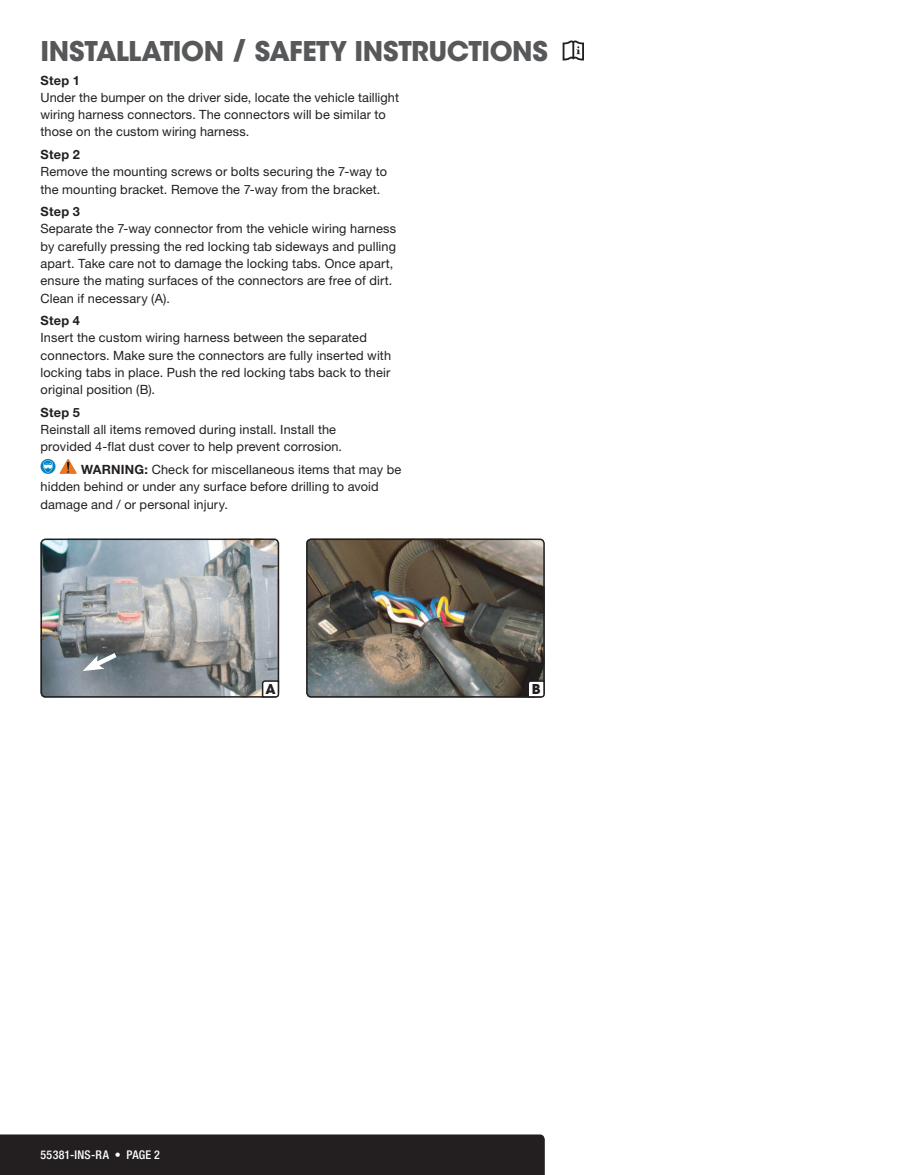
<style>
.page{position:relative;width:905px;height:1175px;background:#fff}
.page>*{position:absolute;margin:0;border:0;box-sizing:border-box;transform-origin:0 0}
.t1{font:700 27px "ITC Avant Garde Std";letter-spacing:-.015em;color:#57585a}
.t2{font:700 13.5px "ITC Avant Garde Std";color:#231f20}
.t3{font:12.75px/17.2px "Helvetica Neue LT Std";letter-spacing:.01em;color:#231f20}
.t4{font:700 12.75px "Helvetica Neue LT Std";letter-spacing:.02em;color:#231f20}
.t5{font:500 condensed 12px "Helvetica Neue LT Std";letter-spacing:.02em;color:#fff}
.s1{font-weight:700}
</style>
<div class="page">
<img style="left:41px;top:541px;width:235px;height:156px">
<div style="left:40px;top:538px;width:239px;height:159px;border:2px solid #231f20;border-radius:4px"></div>
<img style="left:307px;top:539px;width:237px;height:158px">
<div style="left:306px;top:538px;width:238px;height:159px;border:2px solid #231f20;border-radius:4px"></div>
<svg style="left:261px;top:679px;width:19px;height:19px"></svg>
<svg style="left:526px;top:679px;width:19px;height:19px"></svg>
<svg style="left:562px;top:41px;width:22px;height:19px"></svg>
<svg style="left:83px;top:649px;width:39px;height:22px"></svg>
<svg style="left:60px;top:459px;width:17px;height:15px"></svg>
<svg style="left:41px;top:459px;width:14px;height:15px"></svg>
<svg style="left:43px;top:460px;width:10px;height:12px"></svg>
<div style="left:0;top:1134px;width:544px;height:40px;background:#231f20"></div>
<h1 class="t1" style="left:40px;top:33px;width:509px">INSTALLATION / SAFETY INSTRUCTIONS</h1>
<p class="t4" style="left:40px;top:72px;width:41px">Step 1</p>
<p class="t3" style="left:40px;top:89px;width:360px">Under the bumper on the driver side, locate the vehicle taillight wiring harness connectors. The connectors will be similar to those on the custom wiring harness.</p>
<p class="t4" style="left:40px;top:147px;width:41px">Step 2</p>
<p class="t3" style="left:40px;top:163px;width:348px">Remove the mounting screws or bolts securing the 7-way to the mounting bracket. Remove the 7-way from the bracket.</p>
<p class="t4" style="left:40px;top:204px;width:41px">Step 3</p>
<p class="t3" style="left:40px;top:220px;width:357px">Separate the 7-way connector from the vehicle wiring harness by carefully pressing the red locking tab sideways and pulling apart. Take care not to damage the locking tabs. Once apart, ensure the mating surfaces of the connectors are free of dirt.<br>Clean if necessary (A).</p>
<p class="t4" style="left:40px;top:313px;width:41px">Step 4</p>
<p class="t3" style="left:40px;top:329px;width:352px">Insert the custom wiring harness between the separated connectors. Make sure the connectors are fully inserted with locking tabs in place. Push the red locking tabs back to their original position (B).</p>
<p class="t4" style="left:40px;top:404px;width:41px">Step 5</p>
<p class="t3" style="left:40px;top:421px;width:303px">Reinstall all items removed during install. Install the provided 4-flat dust cover to help prevent corrosion.</p>
<p class="t3" style="left:40px;top:460px;width:362px;text-indent:41px"><span class="s1">WARNING:</span> Check for miscellaneous items that may be hidden behind or under any surface before drilling to avoid damage and / or personal injury.</p>
<p class="t2" style="left:265px;top:680px;width:12px">A</p>
<p class="t2" style="left:531px;top:680px;width:10px">B</p>
<p class="t5" style="left:40px;top:1147px;width:121px">55381-INS-RA • PAGE 2</p>
</div>
